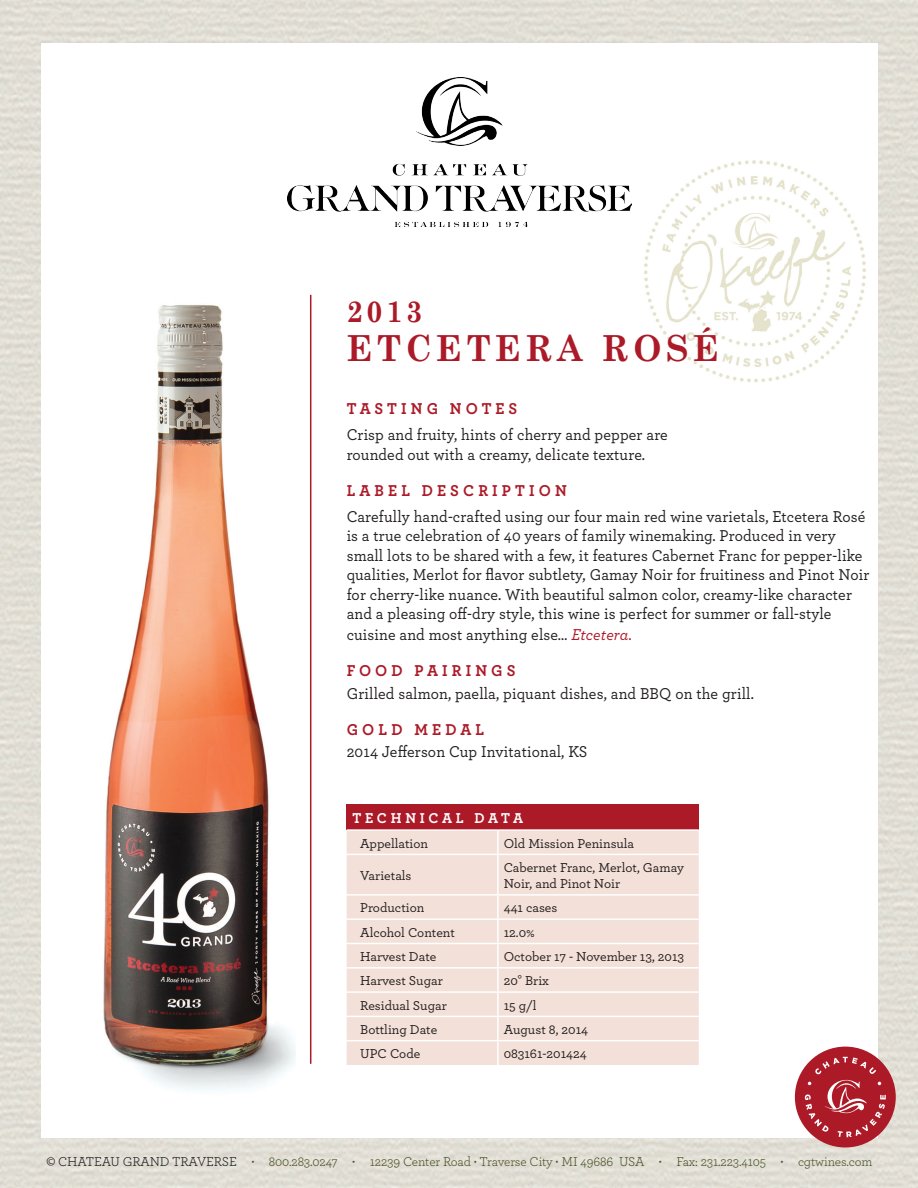
<style>
.page{position:relative;width:918px;height:1188px;background:#e0ded5}
.page>*{position:absolute;margin:0;border:0;box-sizing:border-box;transform-origin:0 0}
.t1{font:700 36px "Century Schoolbook";letter-spacing:.13em;color:#ac1a28;scale:.94 1}
.t2{font:700 30px "Century Schoolbook";color:#ac1a28;scale:.94 1}
.t3{font:500 16.5px/19.5px "Archer";letter-spacing:.01em;color:#231f20;scale:.95 1}
.t4{font:700 16.5px "Archer";letter-spacing:.26em;color:#ac1a28;scale:.96 1}
.t5{font:700 15px "Archer";letter-spacing:.26em;color:#fff;scale:.96 1}
.t6{font:500 13.5px/16.2px "Archer";color:#231f20}
.t7{font:13.5px "Archer";letter-spacing:-.01em;color:#4e5327}
.s1{font-style:italic;color:#ac1a28}
.s2{font-family:"Myriad Pro";color:#231f20}
.s3{color:#231f20}
.s4{font-size:12px}
</style>
<div class="page">
<div style="left:41px;top:43px;width:837px;height:1094px;background:#fff"></div>
<img style="left:644px;top:160px;width:222px;height:223px">
<div style="left:796px;top:1047px;width:99px;height:100px;background:#ac1a28;border-radius:50%"></div>
<div style="left:795px;top:1047px;width:101px;height:101px;border:2px solid #ac1a28;border-radius:50%"></div>
<svg style="left:805px;top:1057px;width:81px;height:80px"></svg>
<img style="left:287px;top:78px;width:345px;height:148px">
<hr style="left:310px;top:295px;width:1px;height:769px;background:#ac1a28">
<img style="left:103px;top:304px;width:193px;height:787px">
<div style="left:347px;top:805px;width:352px;height:25px;background:#ac1a28"></div>
<div style="left:347px;top:831px;width:352px;height:234px;background:#f3e0d8"></div>
<hr style="left:497px;top:831px;width:2px;height:23px;background:#fff">
<hr style="left:347px;top:854px;width:151px;height:1px;background:#fff">
<hr style="left:498px;top:854px;width:201px;height:1px;background:#fff">
<hr style="left:497px;top:855px;width:2px;height:39px;background:#fff">
<hr style="left:347px;top:894px;width:151px;height:2px;background:#fff">
<hr style="left:498px;top:894px;width:201px;height:2px;background:#fff">
<hr style="left:497px;top:896px;width:2px;height:22px;background:#fff">
<hr style="left:347px;top:918px;width:151px;height:2px;background:#fff">
<hr style="left:498px;top:918px;width:201px;height:2px;background:#fff">
<hr style="left:497px;top:920px;width:2px;height:23px;background:#fff">
<hr style="left:347px;top:943px;width:151px;height:1px;background:#fff">
<hr style="left:498px;top:943px;width:201px;height:1px;background:#fff">
<hr style="left:497px;top:944px;width:2px;height:23px;background:#fff">
<hr style="left:347px;top:967px;width:151px;height:2px;background:#fff">
<hr style="left:498px;top:967px;width:201px;height:2px;background:#fff">
<hr style="left:497px;top:969px;width:2px;height:22px;background:#fff">
<hr style="left:347px;top:991px;width:151px;height:2px;background:#fff">
<hr style="left:498px;top:991px;width:201px;height:2px;background:#fff">
<hr style="left:497px;top:993px;width:2px;height:23px;background:#fff">
<hr style="left:347px;top:1016px;width:151px;height:1px;background:#fff">
<hr style="left:498px;top:1016px;width:201px;height:1px;background:#fff">
<hr style="left:497px;top:1017px;width:2px;height:23px;background:#fff">
<hr style="left:347px;top:1040px;width:151px;height:1px;background:#fff">
<hr style="left:498px;top:1040px;width:201px;height:1px;background:#fff">
<hr style="left:497px;top:1041px;width:2px;height:24px;background:#fff">
<hr style="left:347px;top:829px;width:151px;height:2px;background:#fff">
<hr style="left:498px;top:829px;width:201px;height:2px;background:#fff">
<p class="t2" style="left:347px;top:293px;width:82px">2013</p>
<p class="t1" style="left:347px;top:326px;width:397px">ETCETERA ROSÉ</p>
<p class="t4" style="left:347px;top:395px;width:179px">TASTING NOTES</p>
<p class="t3" style="left:347px;top:424px;width:340px">Crisp and fruity, hints of cherry and pepper are</p>
<p class="t3" style="left:347px;top:444px;width:316px">rounded out with a creamy, delicate texture.</p>
<p class="t4" style="left:347px;top:477px;width:231px">LABEL DESCRIPTION</p>
<p class="t3" style="left:347px;top:506px;width:552px">Carefully hand-crafted using our four main red wine varietals, Etcetera Rosé is a true celebration of 40 years of family winemaking. Produced in very small lots to be shared with a few, it features Cabernet Franc for pepper-like qualities, Merlot for flavor subtlety, Gamay Noir for fruitiness and Pinot Noir for cherry-like nuance. With beautiful salmon color, creamy-like character and a pleasing off-dry style, this wine is perfect for summer or fall-style</p>
<p class="t3" style="left:347px;top:624px;width:302px">cuisine and most anything else… <span class="s1">Etcetera.</span></p>
<p class="t4" style="left:347px;top:658px;width:178px">FOOD PAIRINGS</p>
<p class="t3" style="left:347px;top:683px;width:430px">Grilled salmon, paella, piquant dishes, and BBQ on the grill.</p>
<p class="t4" style="left:347px;top:716px;width:145px">GOLD MEDAL</p>
<p class="t3" style="left:347px;top:741px;width:255px">2014 Jefferson Cup Invitational, KS</p>
<p class="t5" style="left:353px;top:807px;width:179px">TECHNICAL DATA</p>
<p class="t6" style="left:360px;top:834px;width:70px">Appellation</p>
<p class="t6" style="left:504px;top:834px;width:132px">Old Mission Peninsula</p>
<p class="t6" style="left:360px;top:867px;width:53px">Varietals</p>
<p class="t6" style="left:504px;top:859px;width:182px">Cabernet Franc, Merlot, Gamay<br>Noir, and Pinot Noir</p>
<p class="t6" style="left:360px;top:899px;width:66px">Production</p>
<p class="t6" style="left:504px;top:899px;width:55px">441 cases</p>
<p class="t6" style="left:360px;top:923px;width:96px">Alcohol Content</p>
<p class="t6" style="left:504px;top:923px;width:33px">12.0%</p>
<p class="t6" style="left:360px;top:948px;width:78px">Harvest Date</p>
<p class="t6" style="left:504px;top:948px;width:182px">October 17 - November 13, 2013</p>
<p class="t6" style="left:360px;top:972px;width:84px">Harvest Sugar</p>
<p class="t6" style="left:504px;top:972px;width:47px">20° Brix</p>
<p class="t6" style="left:360px;top:996px;width:88px">Residual Sugar</p>
<p class="t6" style="left:504px;top:996px;width:34px">15 g/l</p>
<p class="t6" style="left:360px;top:1021px;width:79px">Bottling Date</p>
<p class="t6" style="left:504px;top:1021px;width:86px">August 8, 2014</p>
<p class="t6" style="left:360px;top:1045px;width:62px">UPC Code</p>
<p class="t6" style="left:504px;top:1045px;width:85px">083161-201424</p>
<p class="t7" style="left:47px;top:1153px;width:827px"><span class="s2">©</span> <span class="s3">CHATEAU GRAND TRAVERSE</span> <span class="s4">•</span> 800.283.0247 <span class="s4">•</span> 12239 Center Road <span class="s4">•</span> Traverse City <span class="s4">•</span> MI 49686 USA <span class="s4">•</span> Fax: 231.223.4105 <span class="s4">•</span> cgtwines.com</p>
</div>
